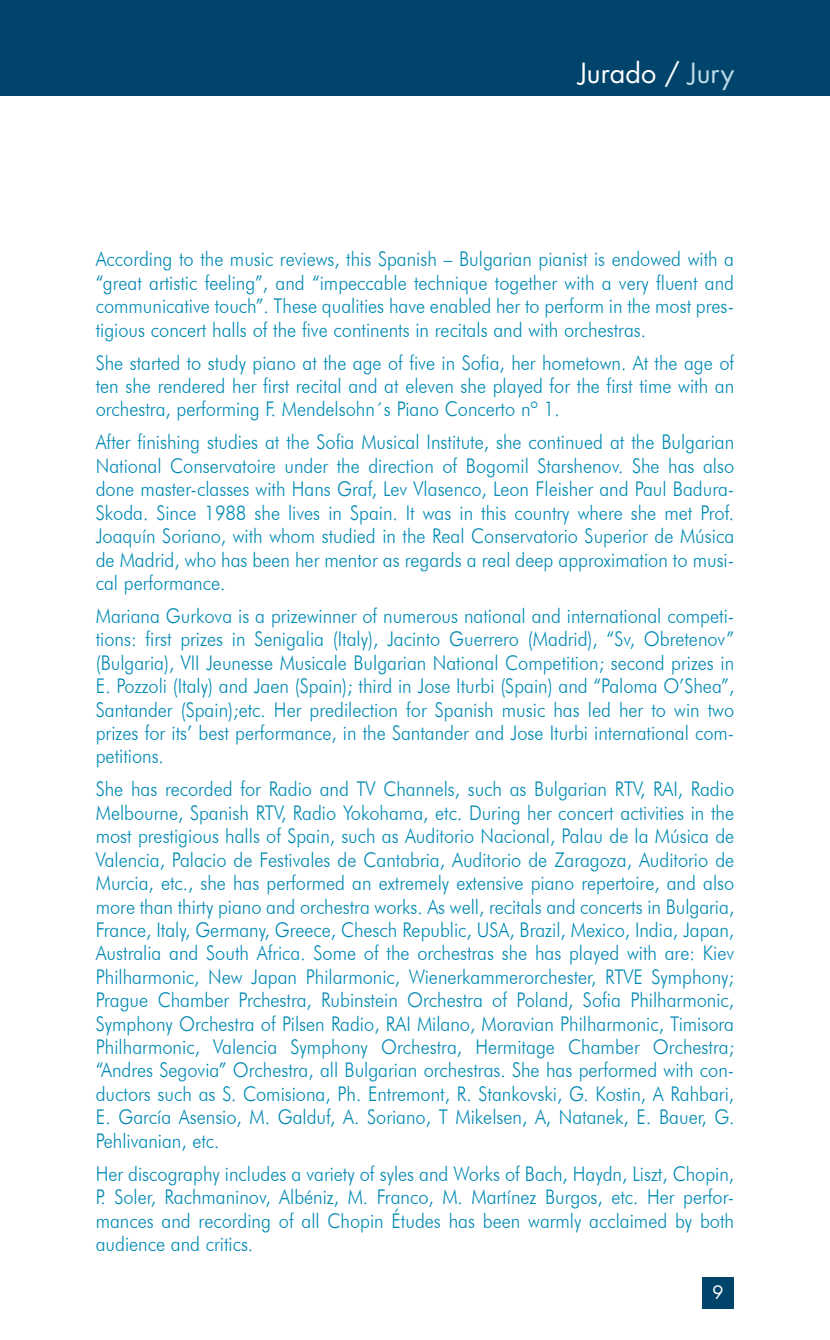
<style>
.page{position:relative;width:830px;height:1340px;background:#fff}
.page>*{position:absolute;margin:0;border:0;box-sizing:border-box;transform-origin:0 0}
.t1{font:27px "Futura";color:#fff}
.t2{font:300 20.25px/23.4px "Futura BT";color:#0089b4;text-align:justify;scale:.9 1}
.t3{font:18px "Futura";color:#fff}
.s1{color:#bddae7}
</style>
<div class="page">
<div style="left:702px;top:1276px;width:31px;height:32px;background:#00446b"></div>
<div style="left:0;top:0;width:829px;height:96px;background:#00446b"></div>
<h1 class="t1" style="left:578px;top:54px;width:157px">Jurado / <span class="s1">Jury</span></h1>
<p class="t2" style="left:96px;top:247px;width:710px">According to the music reviews, this Spanish – Bulgarian pianist is endowed with a “great artistic feeling”, and “impeccable technique together with a very fluent and communicative touch”. These qualities have enabled her to perform in the most pres&shy;tigious concert halls of the five continents in recitals and with orchestras.</p>
<p class="t2" style="left:96px;top:350px;width:710px">She started to study piano at the age of five in Sofia, her hometown. At the age of ten she rendered her first recital and at eleven she played for the first time with an orchestra, performing F. Mendelsohn´s Piano Concerto nº 1.</p>
<p class="t2" style="left:96px;top:430px;width:710px">After finishing studies at the Sofia Musical Institute, she continued at the Bulgarian National Conservatoire under the direction of Bogomil Starshenov. She has also done master-classes with Hans Graf, Lev Vlasenco, Leon Fleisher and Paul Badura-Skoda. Since 1988 she lives in Spain. It was in this country where she met Prof.<br>Joaquín Soriano, with whom studied in the Real Conservatorio Superior de Música de Madrid, who has been her mentor as regards a real deep approximation to musi&shy;cal performance.</p>
<p class="t2" style="left:96px;top:604px;width:710px">Mariana Gurkova is a prizewinner of numerous national and international competi&shy;tions: first prizes in Senigalia (Italy), Jacinto Guerrero (Madrid), “Sv, Obretenov” (Bulgaria), VII Jeunesse Musicale Bulgarian National Competition; second prizes in E. Pozzoli (Italy) and Jaen (Spain); third in Jose Iturbi (Spain) and “Paloma O’Shea”, Santander (Spain);etc. Her predilection for Spanish music has led her to win two prizes for its’ best performance, in the Santander and Jose Iturbi international com&shy;petitions.</p>
<p class="t2" style="left:96px;top:777px;width:710px">She has recorded for Radio and TV Channels, such as Bulgarian RTV, RAI, Radio Melbourne, Spanish RTV, Radio Yokohama, etc. During her concert activities in the most prestigious halls of Spain, such as Auditorio Nacional, Palau de la Música de Valencia, Palacio de Festivales de Cantabria, Auditorio de Zaragoza, Auditorio de Murcia, etc., she has performed an extremely extensive piano repertoire, and also more than thirty piano and orchestra works. As well, recitals and concerts in Bulgaria, France, Italy, Germany, Greece, Chesch Republic, USA, Brazil, Mexico, India, Japan, Australia and South Africa. Some of the orchestras she has played with are: Kiev Philharmonic, New Japan Philarmonic, Wienerkammerorchester, RTVE Symphony; Prague Chamber Prchestra, Rubinstein Orchestra of Poland, Sofia Philharmonic, Symphony Orchestra of Pilsen Radio, RAI Milano, Moravian Philharmonic, Timisora Philharmonic, Valencia Symphony Orchestra, Hermitage Chamber Orchestra; “Andres Segovia” Orchestra, all Bulgarian orchestras. She has performed with con&shy;ductors such as S. Comisiona, Ph. Entremont, R. Stankovski, G. Kostin, A Rahbari, E. García Asensio, M. Galduf, A. Soriano, T Mikelsen, A, Natanek, E. Bauer, G.<br>Pehlivanian, etc.</p>
<p class="t2" style="left:96px;top:1161px;width:710px">Her discography includes a variety of syles and Works of Bach, Haydn, Liszt, Chopin, P. Soler, Rachmaninov, Albéniz, M. Franco, M. Martínez Burgos, etc. Her perfor&shy;mances and recording of all Chopin Études has been warmly acclaimed by both audience and critics.</p>
<p class="t3" style="left:712px;top:1280px;width:13px">9</p>
</div>
